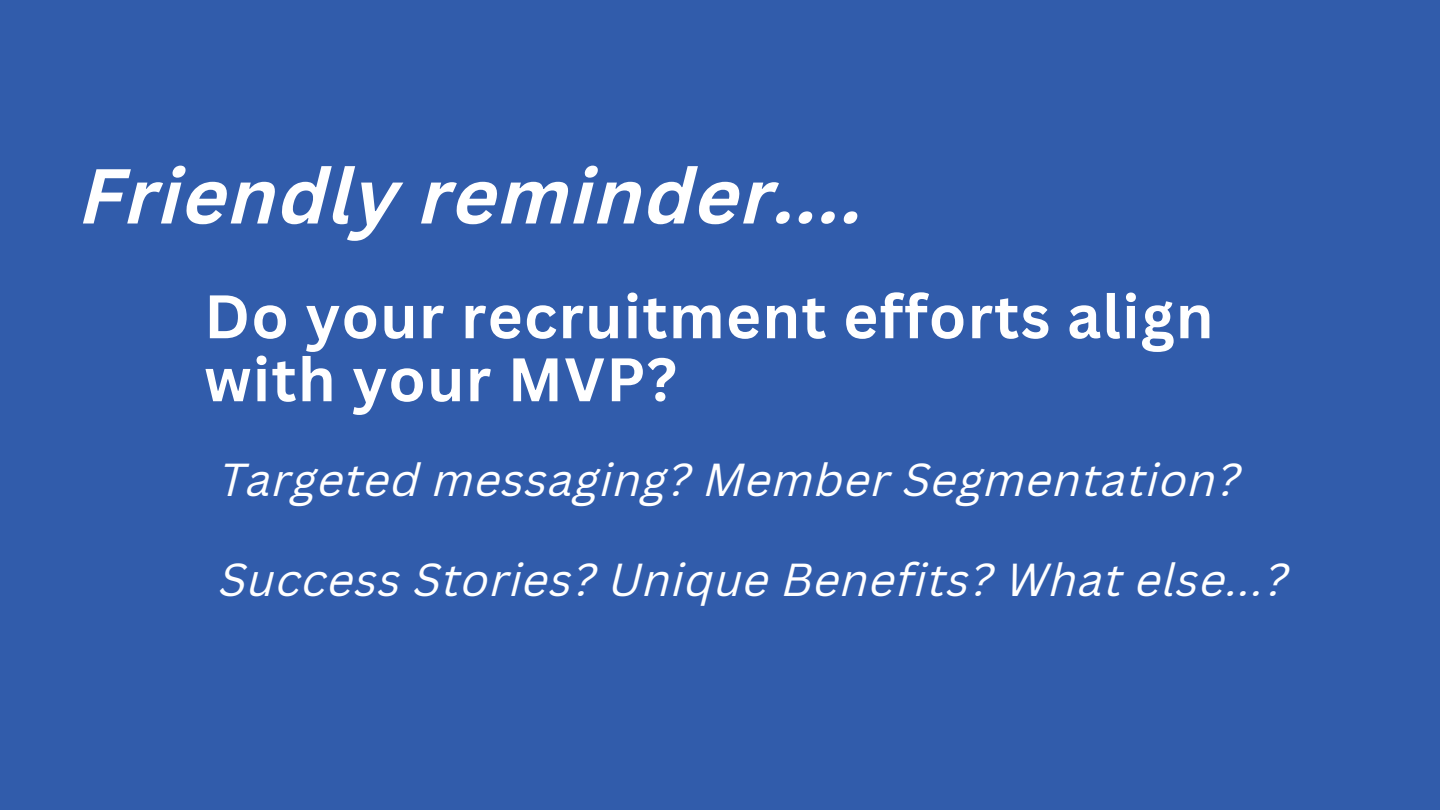
<style>
.page{position:relative;width:1440px;height:810px;background:#315cab}
.page>*{position:absolute;margin:0;border:0;box-sizing:border-box;transform-origin:0 0}
.t1{font:italic 700 76px "Canva Sans";letter-spacing:.02em;color:#fff}
.t2{font:700 60px/63px "Canva Sans";letter-spacing:.02em;color:#fff}
.t3{font:italic 45px "Canva Sans";letter-spacing:.02em;color:#fff}
</style>
<div class="page">
<h1 class="t1" style="left:81px;top:165px;width:785px">Friendly reminder....</h1>
<h2 class="t2" style="left:204px;top:283px;width:1011px">Do your recruitment efforts align with your MVP?</h2>
<h3 class="t3" style="left:219px;top:461px;width:1023px">Targeted messaging? Member Segmentation?</h3>
<h3 class="t3" style="left:219px;top:562px;width:1070px">Success Stories? Unique Benefits? What else...?</h3>
</div>
